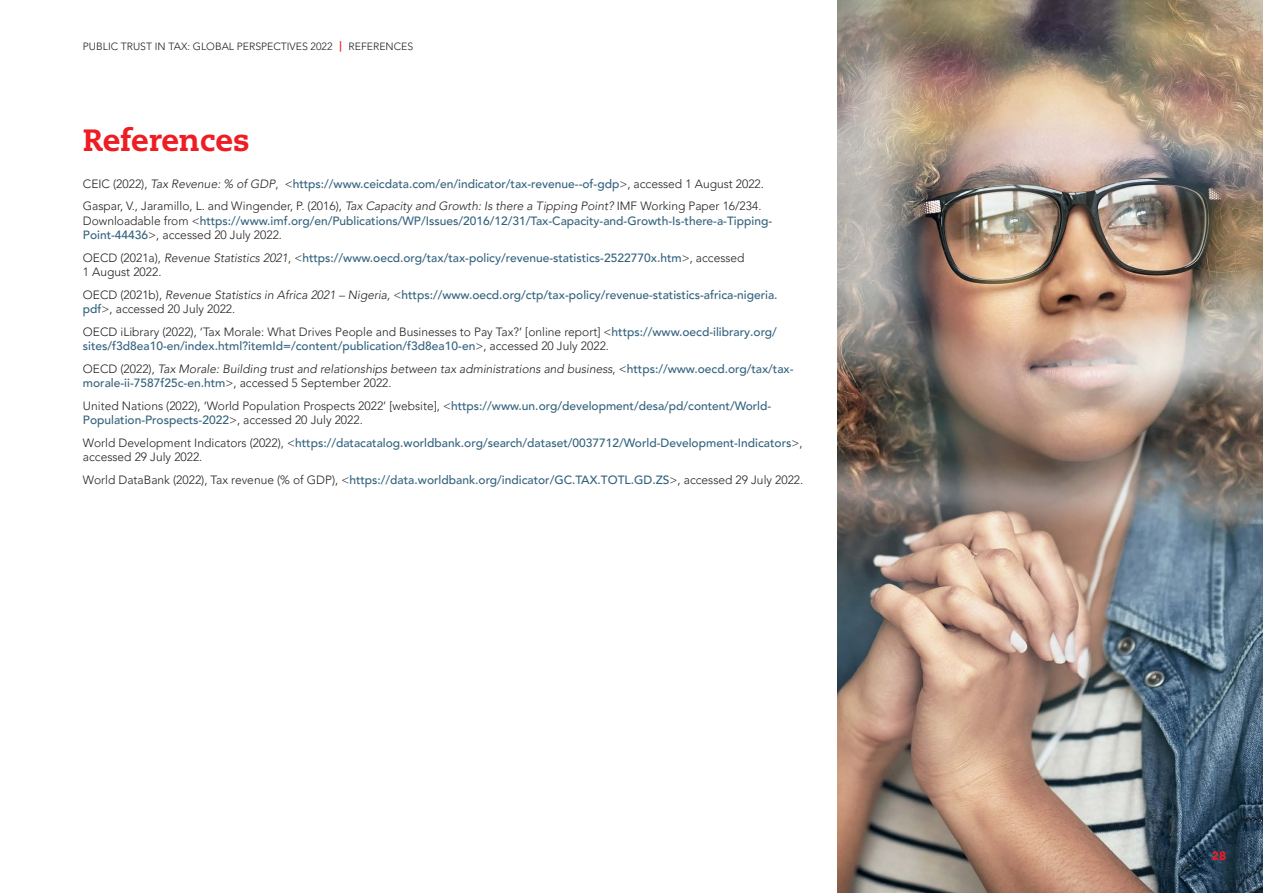
<style>
.page{position:relative;width:1263px;height:893px;background:#fff}
.page>*{position:absolute;margin:0;border:0;box-sizing:border-box;transform-origin:0 0}
.t1{font:800 30.75px "Caecilia";color:#ee1d23}
.t2{font:300 12px/14.2px "Avenir LT Pro";color:#231f20}
.t3{font:500 12px/14.2px "Avenir LT Pro";color:#33627d}
.t4{font:italic 300 12px/14.2px "Avenir LT Pro";color:#231f20}
.t5{font:900 12px "Avenir LT Pro";color:#ee1d23}
.t6{font:300 10.5px "Avenir LT Pro";color:#231f20}
.s1{font-weight:800;color:#ee1d23}
.s2{font-style:italic}
.s3{font-weight:500;color:#33627d}
.s4{font-weight:300;color:#231f20}
.s5{font-weight:300;font-style:italic;color:#231f20}
.s6{font-style:normal}
.s7{font-weight:500;font-style:normal;color:#33627d}
</style>
<div class="page">
<img style="left:838px;top:0;width:425px;height:893px">
<p class="t6" style="left:83px;top:41px;width:332px">PUBLIC TRUST IN TAX: GLOBAL PERSPECTIVES 2022 <span class="s1">|</span> REFERENCES</p>
<h1 class="t1" style="left:83px;top:122px;width:168px">References</h1>
<p class="t2" style="left:83px;top:172px;width:683px;line-height:22.8px">CEIC (2022), <span class="s2">Tax Revenue: % of GDP</span>, &lt;<span class="s3">https://www.ceicdata.com/en/indicator/tax-revenue--of-gdp</span>&gt;, accessed 1 August 2022.<br>Gaspar, V., Jaramillo, L. and Wingender, P. (2016), <span class="s2">Tax Capacity and Growth: Is there a Tipping Point?</span> IMF Working Paper 16/234.</p>
<p class="t3" style="left:83px;top:214px;width:691px"><span class="s4">Downloadable from &lt;</span>https://www.imf.org/en/Publications/WP/Issues/2016/12/31/Tax-Capacity-and-Growth-Is-there-a-Tipping-<br>Point-44436<span class="s4">&gt;, accessed 20 July 2022.</span></p>
<p class="t3" style="left:83px;top:251px;width:663px"><span class="s4">OECD (2021a),</span> <span class="s5">Revenue Statistics 2021</span><span class="s4">, &lt;</span>https://www.oecd.org/tax/tax-policy/revenue-statistics-2522770x.htm<span class="s4">&gt;, accessed<br>1 August 2022.</span></p>
<p class="t3" style="left:83px;top:288px;width:696px"><span class="s4">OECD (2021b),</span> <span class="s5">Revenue Statistics in Africa 2021 – Nigeria,</span> <span class="s4">&lt;</span>https://www.oecd.org/ctp/tax-policy/revenue-statistics-africa-nigeria. pdf<span class="s4">&gt;, accessed 20 July 2022.</span></p>
<p class="t2" style="left:83px;top:324px;width:695px">OECD iLibrary (2022), ‘Tax Morale: What Drives People and Businesses to Pay Tax?’ [online report] &lt;<span class="s3">https://www.oecd-ilibrary.org/ sites/f3d8ea10-en/index.html?itemId=/content/publication/f3d8ea10-en</span>&gt;, accessed 20 July 2022.</p>
<p class="t4" style="left:83px;top:362px;width:712px"><span class="s6">OECD (2022),</span> Tax Morale: Building trust and relationships between tax administrations and business<span class="s6">, &lt;</span><span class="s7">https://www.oecd.org/tax/tax&shy;morale-ii-7587f25c-en.htm</span><span class="s6">&gt;, accessed 5 September 2022.</span></p>
<p class="t2" style="left:83px;top:398px;width:690px">United Nations (2022), ‘World Population Prospects 2022’ [website], &lt;<span class="s3">https://www.un.org/development/desa/pd/content/World-<br>Population-Prospects-2022</span>&gt;, accessed 20 July 2022.</p>
<p class="t3" style="left:83px;top:436px;width:721px"><span class="s4">World Development Indicators (2022), &lt;</span>https://datacatalog.worldbank.org/search/dataset/0037712/World-Development-Indicators<span class="s4">&gt;, accessed 29 July 2022.</span></p>
<p class="t2" style="left:83px;top:472px;width:722px">World DataBank (2022), Tax revenue (% of GDP), &lt;<span class="s3">https://data.worldbank.org/indicator/GC.TAX.TOTL.GD.ZS</span>&gt;, accessed 29 July 2022.</p>
<p class="t5" style="left:1212px;top:848px;width:16px">28</p>
</div>
